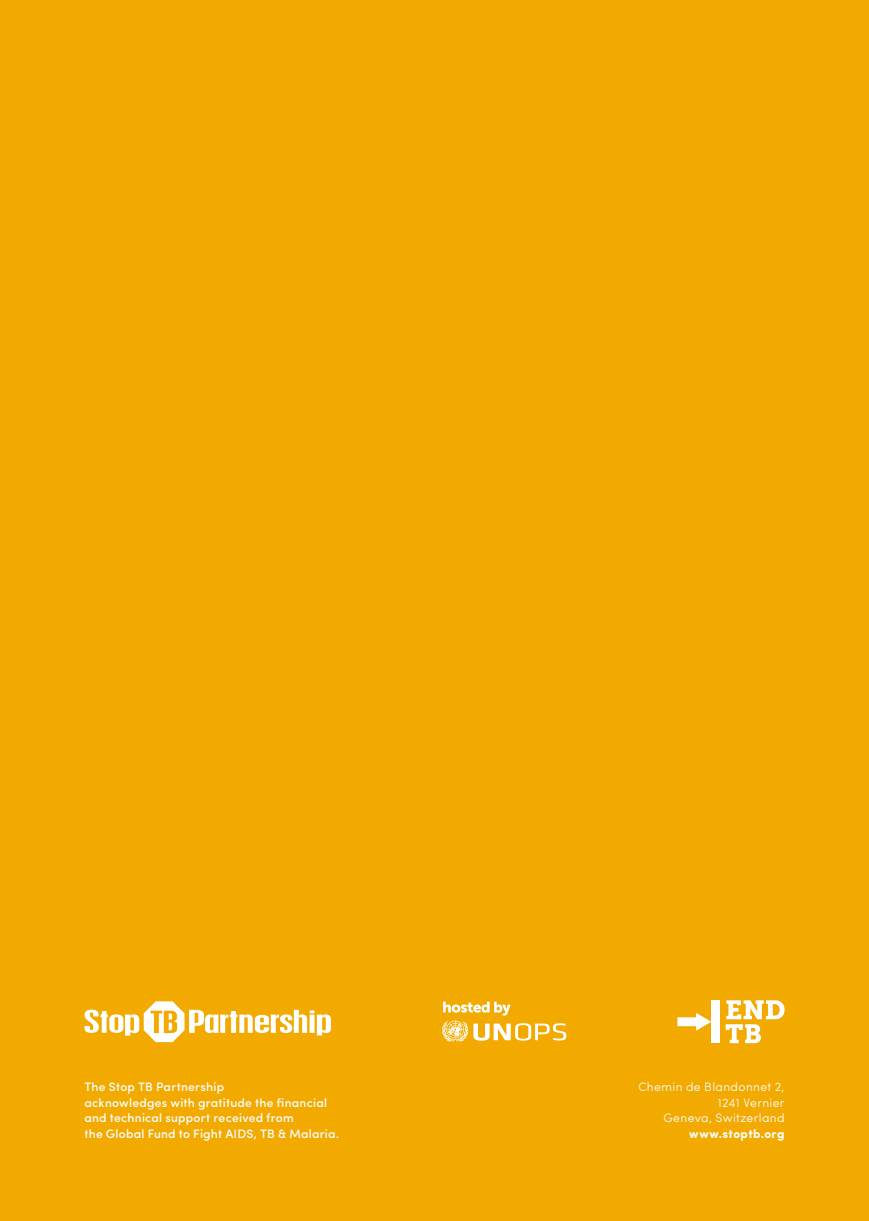
<style>
.page{position:relative;width:869px;height:1221px;background:#fff}
.page>*{position:absolute;margin:0;border:0;box-sizing:border-box;transform-origin:0 0}
.t1{font:500 12.25px/15.8px "Sofia Pro";letter-spacing:.02em;color:#fff}
.t2{font:300 12.25px/15.8px "Sofia Pro";letter-spacing:.03em;color:#fff;text-align:right}
.t3{font:700 12.25px "Sofia Pro";letter-spacing:.03em;color:#fff}
</style>
<div class="page">
<div style="left:0;top:0;width:868px;height:1220px;background:#f2a900"></div>
<svg style="left:84px;top:1001px;width:247px;height:41px"></svg>
<svg style="left:442px;top:1001px;width:124px;height:41px"></svg>
<svg style="left:725px;top:1000px;width:59px;height:43px"></svg>
<div style="left:711px;top:1000px;width:9px;height:43px;background:#fff"></div>
<svg style="left:677px;top:1013px;width:34px;height:17px"></svg>
<p class="t1" style="left:84px;top:1077px;width:256px">The Stop TB Partnership<br>acknowledges with gratitude the financial and technical support received from<br>the Global Fund to Fight AIDS, TB &amp; Malaria.</p>
<p class="t2" style="left:638px;top:1077px;width:148px">Chemin de Blandonnet 2,<br>1241 Vernier<br>Geneva, Switzerland</p>
<p class="t3" style="left:689px;top:1124px;width:97px">www.stoptb.org</p>
</div>
